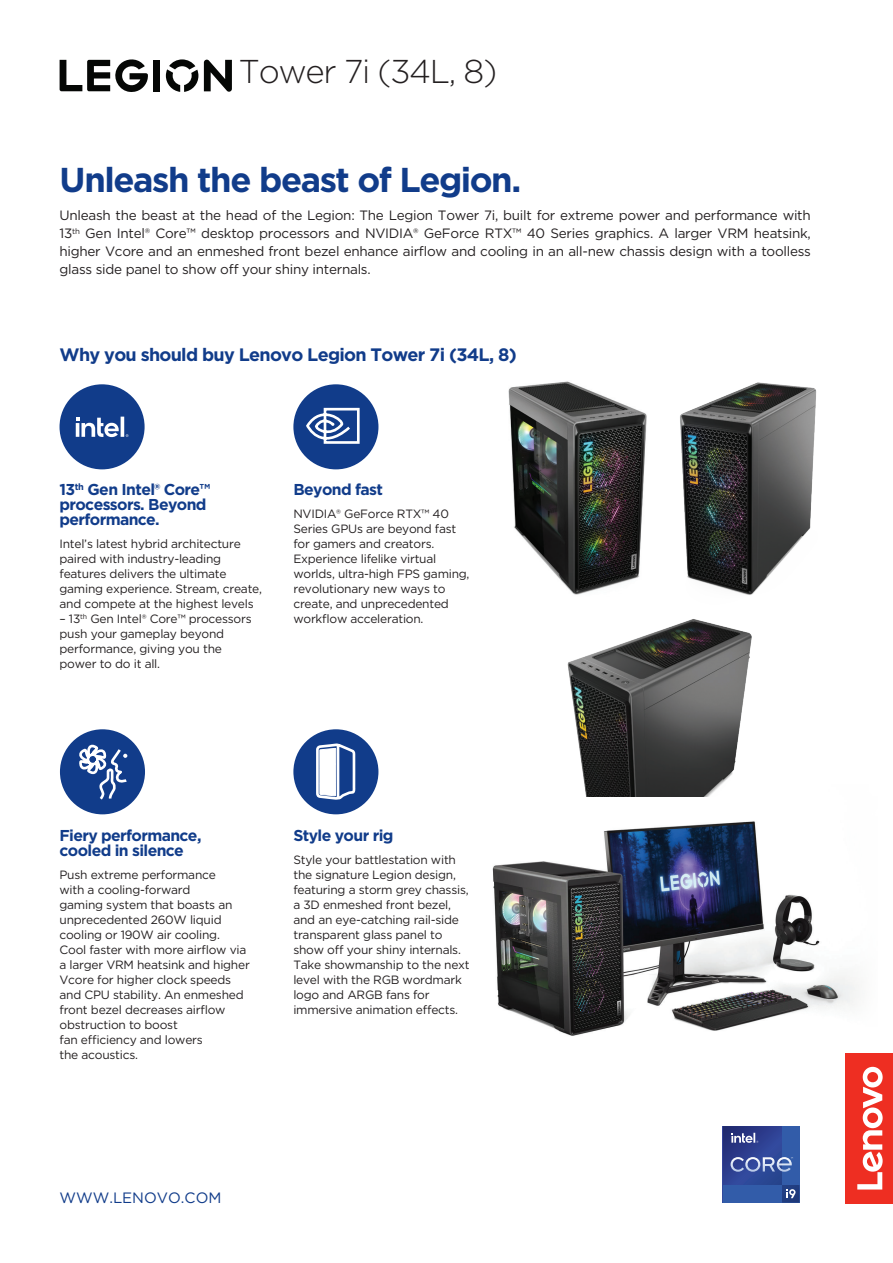
<style>
.page{position:relative;width:893px;height:1263px;background:#fff}
.page>*{position:absolute;margin:0;border:0;box-sizing:border-box;transform-origin:0 0}
.t1{font:700 34.5px "Gotham";letter-spacing:-.04em;color:#113c8a}
.t2{font:300 33px "Gotham";letter-spacing:-.04em;color:#231f20}
.t3{font:700 18px "Gotham";letter-spacing:-.04em;color:#113c8a}
.t4{font:700 15.75px/15px "Gotham";letter-spacing:-.04em;color:#113c8a}
.t5{font:15px "Gotham";color:#113c8a}
.t6{font:13.5px/18px "Gotham";letter-spacing:-.02em;color:#231f20;text-align:justify}
.t7{font:12px/15px "Gotham";letter-spacing:-.02em;color:#231f20}
</style>
<div class="page">
<img style="left:492px;top:796px;width:367px;height:296px">
<svg style="left:723px;top:1126px;width:76px;height:76px;background:#3d57a0"></svg>
<img style="left:567px;top:619px;width:185px;height:177px">
<img style="left:508px;top:381px;width:139px;height:214px">
<svg style="left:204px;top:60px;width:28px;height:32px"></svg>
<div style="left:153px;top:60px;width:7px;height:31px;background:#050705"></div>
<svg style="left:166px;top:59px;width:32px;height:33px"></svg>
<svg style="left:60px;top:59px;width:88px;height:33px"></svg>
<div style="left:59px;top:384px;width:86px;height:85px;background:#113c8a;border-radius:50%"></div>
<svg style="left:76px;top:417px;width:52px;height:20px"></svg>
<div style="left:293px;top:384px;width:85px;height:85px;background:#113c8a;border-radius:50%"></div>
<svg style="left:306px;top:407px;width:54px;height:37px"></svg>
<div style="left:60px;top:729px;width:85px;height:85px;background:#113c8a;border-radius:50%"></div>
<svg style="left:77px;top:729px;width:52px;height:71px"></svg>
<img style="left:680px;top:382px;width:137px;height:213px">
<div style="left:293px;top:729px;width:85px;height:85px;background:#113c8a;border-radius:50%"></div>
<svg style="left:316px;top:743px;width:40px;height:57px"></svg>
<div style="left:846px;top:1053px;width:47px;height:150px;background:#ee2e22"></div>
<svg style="left:857px;top:1067px;width:26px;height:122px"></svg>
<h2 class="t2" style="left:239px;top:50px;width:260px">Tower 7i (34L, 8)</h2>
<h1 class="t1" style="left:60px;top:157px;width:463px">Unleash the beast of Legion.</h1>
<p class="t6" style="left:60px;top:206px;width:753px">Unleash the beast at the head of the Legion: The Legion Tower 7i, built for extreme power and performance with 13<sup>th</sup> Gen Intel® Core™ desktop processors and NVIDIA® GeForce RTX™ 40 Series graphics. A larger VRM heatsink, higher Vcore and an enmeshed front bezel enhance airflow and cooling in an all-new chassis design with a toolless glass side panel to show off your shiny internals.</p>
<h3 class="t3" style="left:60px;top:342px;width:459px">Why you should buy Lenovo Legion Tower 7i (34L, 8)</h3>
<h3 class="t4" style="left:60px;top:482px;width:152px">13<sup>th</sup> Gen Intel® Core™ processors. Beyond performance.</h3>
<p class="t7" style="left:60px;top:536px;width:204px">Intel’s latest hybrid architecture paired with industry-leading features delivers the ultimate gaming experience. Stream, create, and compete at the highest levels</p>
<p class="t7" style="left:60px;top:611px;width:194px">– 13<sup>th</sup> Gen Intel® Core™ processors push your gameplay beyond performance, giving you the power to do it all.</p>
<h3 class="t4" style="left:293px;top:482px;width:91px">Beyond fast</h3>
<p class="t7" style="left:293px;top:506px;width:178px">NVIDIA® GeForce RTX™ 40<br>Series GPUs are beyond fast for gamers and creators.<br>Experience lifelike virtual worlds, ultra-high FPS gaming, revolutionary new ways to create, and unprecedented workflow acceleration.</p>
<h3 class="t4" style="left:60px;top:827px;width:143px">Fiery performance, cooled in silence</h3>
<p class="t7" style="left:60px;top:867px;width:192px">Push extreme performance<br>with a cooling-forward<br>gaming system that boasts an unprecedented 260W liquid cooling or 190W air cooling.<br>Cool faster with more airflow via a larger VRM heatsink and higher<br>Vcore for higher clock speeds and CPU stability. An enmeshed front bezel decreases airflow obstruction to boost<br>fan efficiency and lowers<br>the acoustics.</p>
<h3 class="t4" style="left:293px;top:827px;width:102px">Style your rig</h3>
<p class="t7" style="left:293px;top:852px;width:178px">Style your battlestation with the signature Legion design, featuring a storm grey chassis, a 3D enmeshed front bezel, and an eye-catching rail-side transparent glass panel to show off your shiny internals.<br>Take showmanship to the next level with the RGB wordmark logo and ARGB fans for immersive animation effects.</p>
<p class="t5" style="left:60px;top:1188px;width:163px">WWW.LENOVO.COM</p>
</div>
